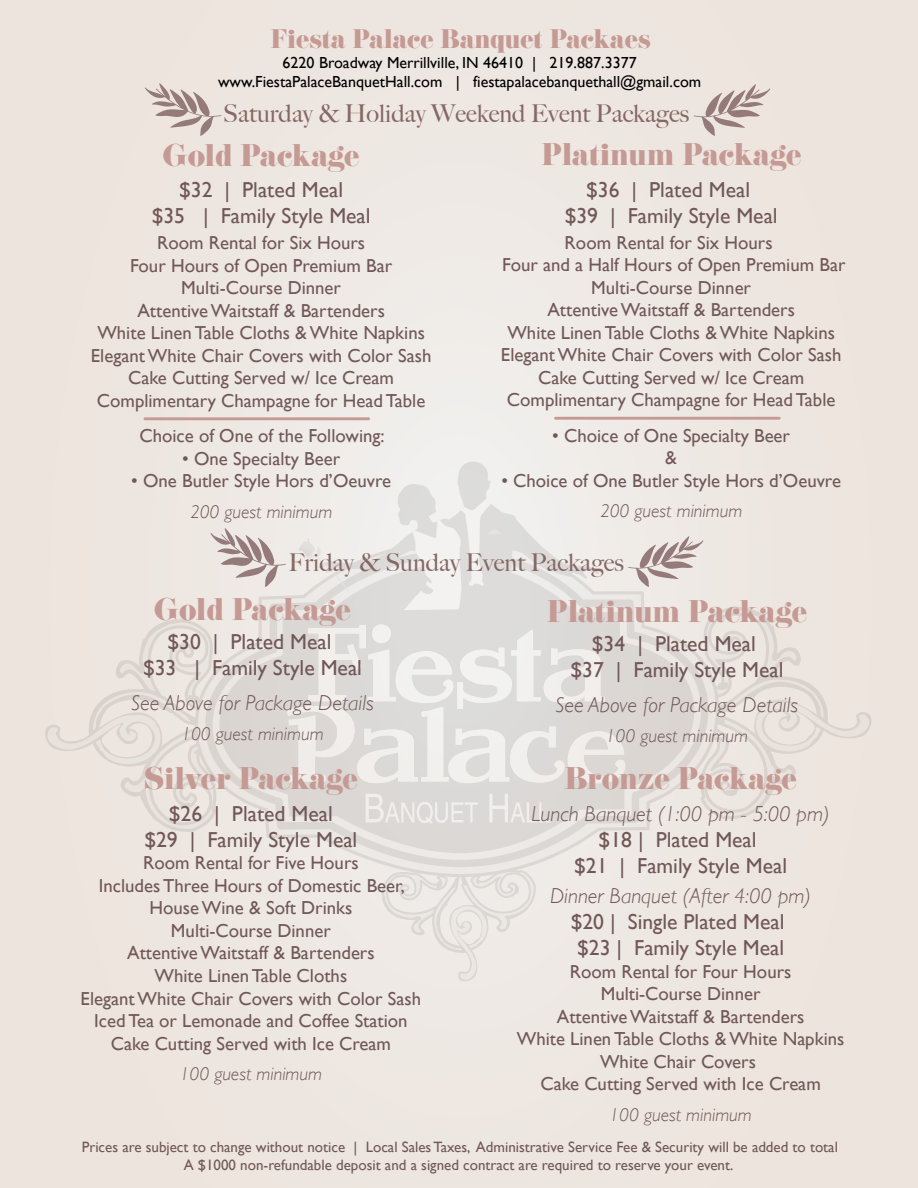
<style>
.page{position:relative;width:918px;height:1188px;background:#ede6e0}
.page>*{position:absolute;margin:0;border:0;box-sizing:border-box;transform-origin:0 0}
.t1{font:27.45px "Eloquent JF Pro";color:#c69a94}
.t2{font:500 24.6px "Big Caslon";color:#856763}
.t3{font:23.55px "Eloquent JF Pro";color:#c69a94}
.t4{font:21.6px/26px "Gill Sans";color:#705857;text-align:center}
.t5{font:italic 300 21.6px "Gill Sans";color:#705857}
.t6{font:18.75px/22.5px "Gill Sans";color:#705857;text-align:center}
.t7{font:italic 300 18.75px "Gill Sans";color:#705857}
.t8{font:16.05px/19.2px "Gill Sans";color:#000;text-align:center}
.t9{font:15px/18px "Gill Sans";color:#705857;text-align:center}
</style>
<div class="page">
<svg style="left:382px;top:877px;width:154px;height:104px"></svg>
<svg style="left:353px;top:853px;width:208px;height:14px"></svg>
<svg style="left:266px;top:832px;width:331px;height:21px;fill:#dedad7"></svg>
<hr style="left:145px;top:417px;width:224px;height:3px;background:#c69a94">
<hr style="left:556px;top:417px;width:223px;height:3px;background:#c69a94">
<svg style="left:45px;top:462px;width:827px;height:370px"></svg>
<svg style="left:145px;top:83px;width:77px;height:53px"></svg>
<svg style="left:693px;top:84px;width:78px;height:52px"></svg>
<p class="t3" style="left:270px;top:26px;width:382px">Fiesta Palace Banquet Packaes</p>
<p class="t8" style="left:218px;top:53px;width:485px">6220 Broadway Merrillville, IN 46410 | 219.887.3377 www.FiestaPalaceBanquetHall.com | fiestapalacebanquethall@gmail.com</p>
<h2 class="t2" style="left:223px;top:93px;width:467px">Saturday &amp; Holiday Weekend Event Packages</h2>
<h1 class="t1" style="left:541px;top:139px;width:262px">Platinum Package</h1>
<p class="t4" style="left:565px;top:176px;width:214px">$36 | Plated Meal<br>$39 | Family Style Meal</p>
<p class="t6" style="left:501px;top:231px;width:346px">Room Rental for Six Hours<br>Four and a Half Hours of Open Premium Bar Multi-Course Dinner<br>Attentive Waitstaff &amp; Bartenders<br>White Linen Table Cloths &amp; White Napkins Elegant White Chair Covers with Color Sash Cake Cutting Served w/ Ice Cream Complimentary Champagne for Head Table</p>
<p class="t6" style="left:552px;top:424px;width:239px">• Choice of One Specialty Beer &amp;</p>
<p class="t6" style="left:501px;top:469px;width:341px">• Choice of One Butler Style Hors d’Oeuvre</p>
<p class="t7" style="left:600px;top:500px;width:144px">200 guest minimum</p>
<h2 class="t2" style="left:288px;top:542px;width:337px">Friday &amp; Sunday Event Packages</h2>
<h1 class="t1" style="left:154px;top:595px;width:198px">Gold Package</h1>
<p class="t4" style="left:143px;top:629px;width:220px">$30 | Plated Meal<br>$33 | Family Style Meal</p>
<p class="t5" style="left:131px;top:691px;width:244px">See Above for Package Details</p>
<p class="t7" style="left:181px;top:723px;width:144px">100 guest minimum</p>
<h1 class="t1" style="left:565px;top:764px;width:233px">Bronze Package</h1>
<p class="t5" style="left:532px;top:802px;width:300px">Lunch Banquet (1:00 pm - 5:00 pm)</p>
<p class="t4" style="left:574px;top:827px;width:214px">$18 | Plated Meal<br>$21 | Family Style Meal</p>
<p class="t5" style="left:550px;top:884px;width:263px">Dinner Banquet (After 4:00 pm)</p>
<p class="t4" style="left:571px;top:909px;width:215px;text-align:left">$20 | Single Plated Meal $23 | Family Style Meal</p>
<p class="t6" style="left:517px;top:960px;width:329px">Room Rental for Four Hours<br>Multi-Course Dinner<br>Attentive Waitstaff &amp; Bartenders<br>White Linen Table Cloths &amp; White Napkins<br>White Chair Covers<br>Cake Cutting Served with Ice Cream</p>
<p class="t7" style="left:610px;top:1104px;width:144px">100 guest minimum</p>
<h1 class="t1" style="left:163px;top:140px;width:198px">Gold Package</h1>
<p class="t4" style="left:152px;top:177px;width:220px">$32 | Plated Meal<br>$35 | Family Style Meal</p>
<p class="t6" style="left:91px;top:231px;width:342px">Room Rental for Six Hours<br>Four Hours of Open Premium Bar Multi-Course Dinner<br>Attentive Waitstaff &amp; Bartenders<br>White Linen Table Cloths &amp; White Napkins Elegant White Chair Covers with Color Sash Cake Cutting Served w/ Ice Cream Complimentary Champagne for Head Table</p>
<p class="t6" style="left:139px;top:425px;width:247px">Choice of One of the Following:</p>
<p class="t6" style="left:182px;top:447px;width:159px">• One Specialty Beer</p>
<p class="t6" style="left:131px;top:470px;width:261px">• One Butler Style Hors d’Oeuvre</p>
<p class="t7" style="left:190px;top:501px;width:144px">200 guest minimum</p>
<h1 class="t1" style="left:547px;top:597px;width:262px">Platinum Package</h1>
<p class="t4" style="left:570px;top:630px;width:214px">$34 | Plated Meal<br>$37 | Family Style Meal</p>
<p class="t5" style="left:556px;top:692px;width:244px">See Above for Package Details</p>
<p class="t7" style="left:606px;top:725px;width:144px">100 guest minimum</p>
<h1 class="t1" style="left:144px;top:764px;width:215px">Silver Package</h1>
<p class="t4" style="left:144px;top:800px;width:214px">$26 | Plated Meal<br>$29 | Family Style Meal</p>
<p class="t6" style="left:81px;top:852px;width:342px">Room Rental for Five Hours<br>Includes Three Hours of Domestic Beer,<br>House Wine &amp; Soft Drinks<br>Multi-Course Dinner<br>Attentive Waitstaff &amp; Bartenders<br>White Linen Table Cloths<br>Elegant White Chair Covers with Color Sash<br>Iced Tea or Lemonade and Coffee Station<br>Cake Cutting Served with Ice Cream</p>
<p class="t7" style="left:180px;top:1063px;width:144px">100 guest minimum</p>
<p class="t9" style="left:82px;top:1138px;width:758px">Prices are subject to change without notice | Local Sales Taxes, Administrative Service Fee &amp; Security will be added to total<br>A $1000 non-refundable deposit and a signed contract are required to reserve your event.</p>
</div>
